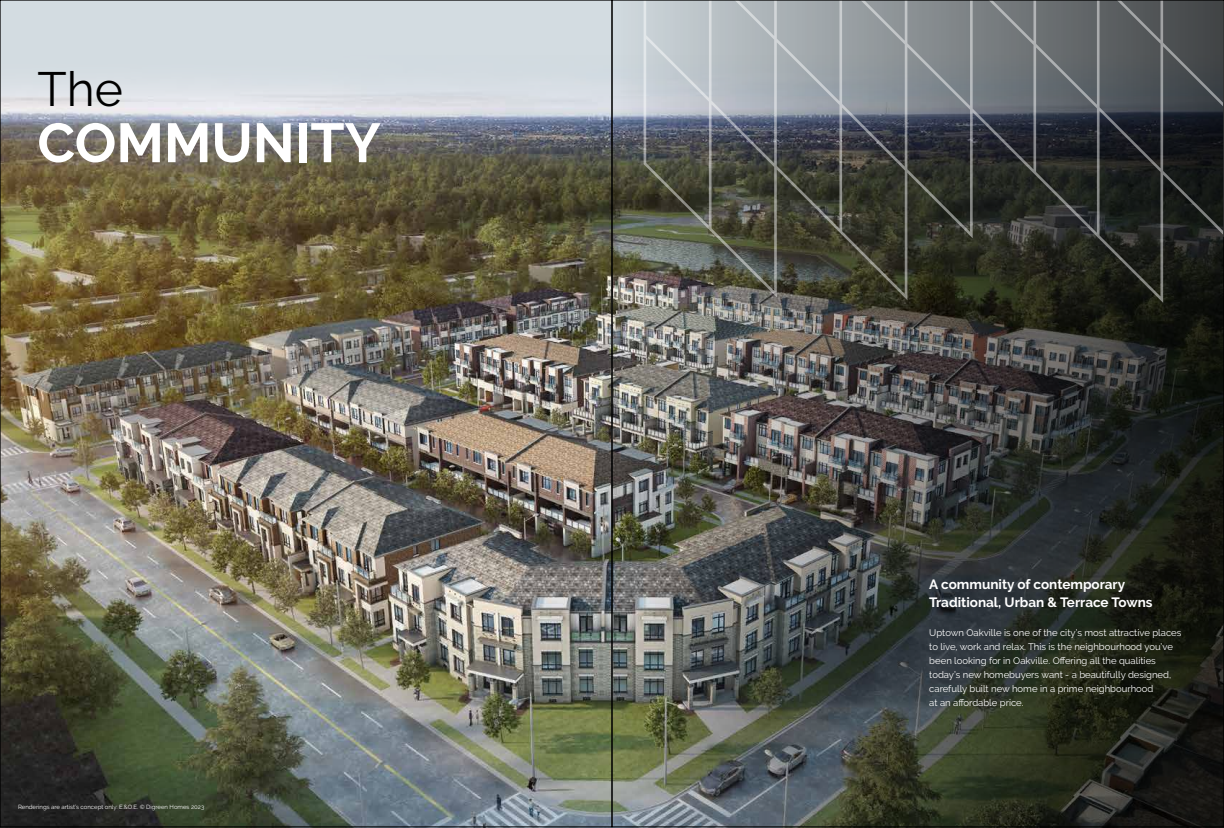
<style>
.page{position:relative;width:1224px;height:828px;background:#d3dce1}
.page>*{position:absolute;margin:0;border:0;box-sizing:border-box;transform-origin:0 0}
.t1{font:700 55px "Raleway";color:#fff}
.t2{font:48px "Raleway";color:#000}
.t3{font:700 13.5px/18px "Raleway";color:#fff}
.t4{font:9.5px/14px "Raleway";color:#fff}
.t5{font:6px "Raleway";color:#fff}
</style>
<div class="page">
<img style="left:0;top:88px;width:612px;height:740px">
<img style="left:612px;top:64px;width:612px;height:764px">
<svg style="left:644px;top:2px;width:578px;height:301px;background:#555957"></svg>
<h2 class="t2" style="left:37px;top:61px;width:87px">The</h2>
<h1 class="t1" style="left:37px;top:111px;width:345px">COMMUNITY</h1>
<p class="t5" style="left:18px;top:804px;width:188px">Renderings are artist’s concept only. E.&amp;O.E. © Digreen Homes 2023</p>
<h3 class="t3" style="left:929px;top:575px;width:225px">A community of contemporary<br>Traditional, Urban &amp; Terrace Towns</h3>
<p class="t4" style="left:929px;top:625px;width:254px">Uptown Oakville is one of the city’s most attractive places to live, work and relax. This is the neighbourhood you’ve been looking for in Oakville. Offering all the qualities today’s new homebuyers want - a beautifully designed, carefully built new home in a prime neighbourhood<br>at an affordable price.</p>
</div>
